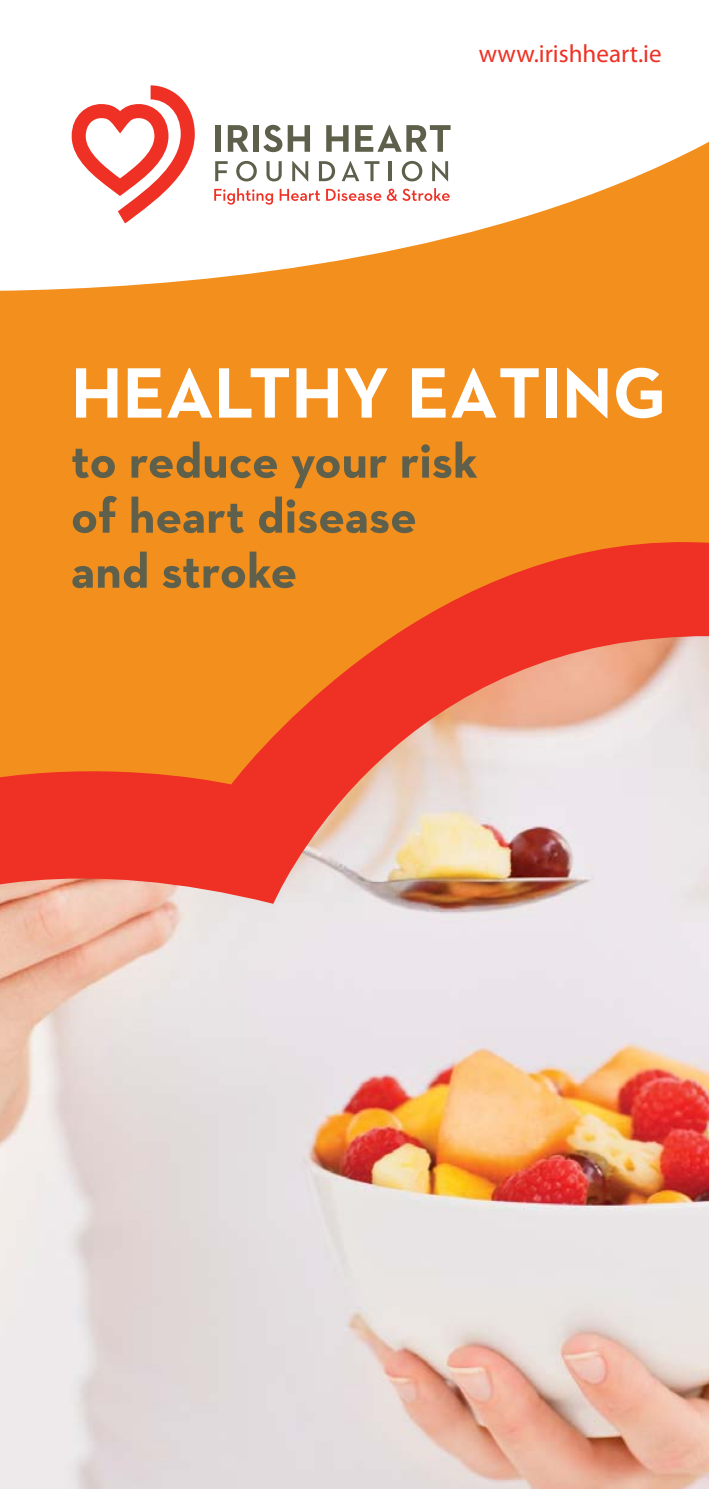
<style>
.page{position:relative;width:709px;height:1489px;background:#fff}
.page>*{position:absolute;margin:0;border:0;box-sizing:border-box;transform-origin:0 0}
.t1{font:700 72.5px "Neutraface 2 Text";color:#fff}
.t2{font:700 50px/55px "Neutraface 2 Text";color:#5f604b}
.t3{font:25px "Myriad Pro";color:#ee3124}
</style>
<div class="page">
<img style="left:0;top:1013px;width:709px;height:475px">
<div style="left:0;top:351px;width:709px;height:186px;background:#f38f1d"></div>
<svg style="left:0;top:537px;width:709px;height:476px;background:#ec9a75"></svg>
<svg style="left:0;top:124px;width:709px;height:227px;fill:#f38f1d"></svg>
<svg style="left:72px;top:85px;width:123px;height:138px"></svg>
<div style="left:216px;top:125px;width:5px;height:27px;background:#5f604b"></div>
<svg style="left:228px;top:125px;width:20px;height:27px"></svg>
<div style="left:253px;top:125px;width:6px;height:27px;background:#5f604b"></div>
<svg style="left:263px;top:125px;width:19px;height:27px"></svg>
<svg style="left:288px;top:125px;width:22px;height:27px"></svg>
<svg style="left:326px;top:125px;width:22px;height:27px"></svg>
<svg style="left:355px;top:125px;width:95px;height:27px"></svg>
<svg style="left:215px;top:161px;width:13px;height:20px"></svg>
<svg style="left:236px;top:161px;width:21px;height:20px"></svg>
<svg style="left:266px;top:161px;width:16px;height:20px"></svg>
<svg style="left:292px;top:161px;width:16px;height:20px"></svg>
<svg style="left:319px;top:161px;width:16px;height:20px"></svg>
<svg style="left:342px;top:161px;width:37px;height:20px"></svg>
<hr style="left:389px;top:161px;width:3px;height:20px;background:#5f604b">
<svg style="left:402px;top:161px;width:20px;height:20px"></svg>
<svg style="left:432px;top:161px;width:16px;height:20px"></svg>
<svg style="left:214px;top:188px;width:59px;height:17px"></svg>
<svg style="left:280px;top:189px;width:40px;height:12px"></svg>
<svg style="left:326px;top:189px;width:55px;height:12px"></svg>
<svg style="left:387px;top:188px;width:63px;height:13px"></svg>
<p class="t3" style="left:479px;top:44px;width:184px">www.irishheart.ie</p>
<h1 class="t1" style="left:71px;top:366px;width:597px">HEALTHY EATING</h1>
<p class="t2" style="left:71px;top:438px;width:408px">to reduce your risk of heart disease and stroke</p>
</div>
